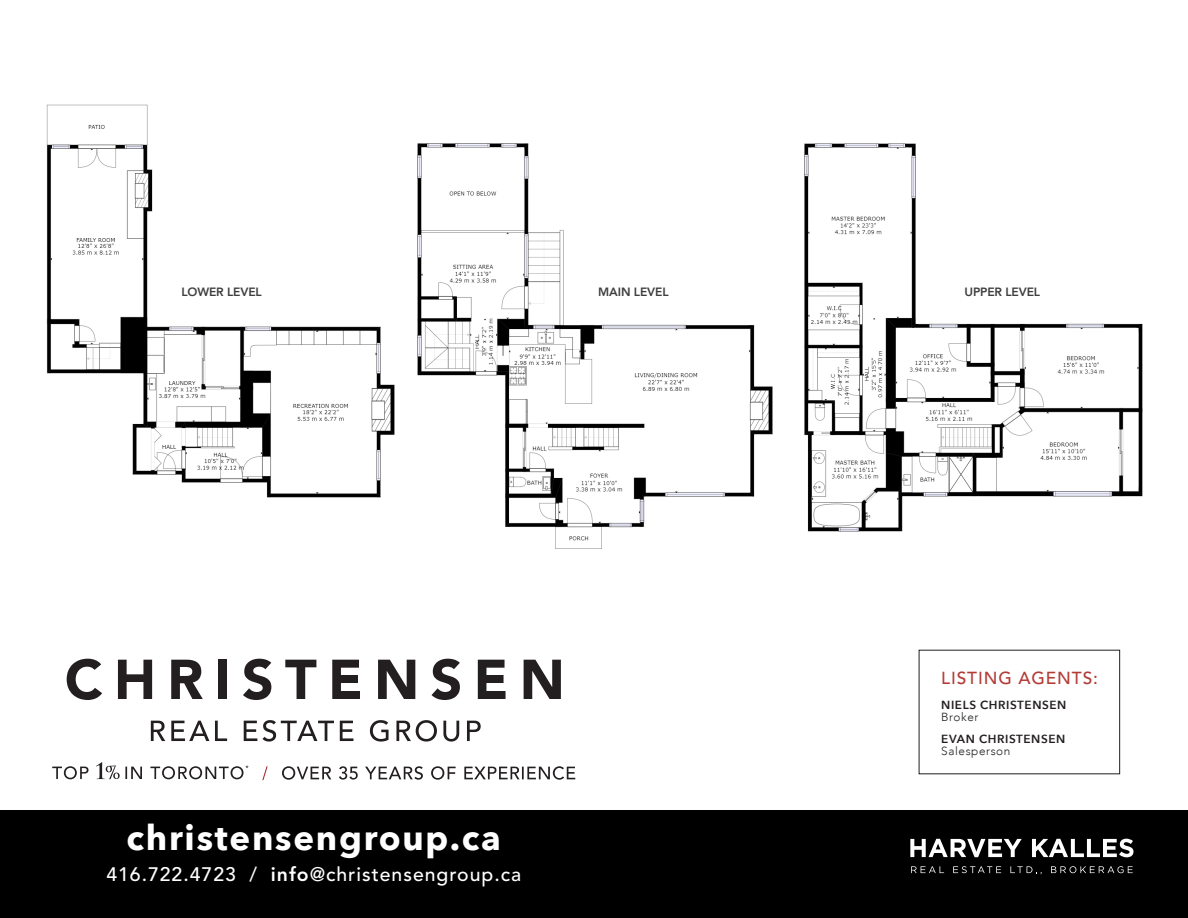
<style>
.page{position:relative;width:1188px;height:918px;background:#fff}
.page>*{position:absolute;margin:0;border:0;box-sizing:border-box;transform-origin:0 0}
.t1{font:700 34.8px "Avenir Next";letter-spacing:.05em;color:#fff}
.t2{font:500 19.5px "Avenir LT Std";letter-spacing:.05em;color:#fff}
.t3{font:500 17.25px "Avenir LT Std";letter-spacing:.05em;color:#b33b36}
.t4{font:800 12px "Avenir";letter-spacing:-.01em;color:#3e3e3f}
.t5{font:600 11.7px "Avenir Next";letter-spacing:.05em;color:#231f20}
.t6{font:300 11.7px "Avenir";letter-spacing:.05em;color:#231f20}
.s1{font-weight:800}
</style>
<div class="page">
<div style="left:0;top:811px;width:1188px;height:107px;background:#000"></div>
<svg style="left:910px;top:839px;width:112px;height:18px"></svg>
<svg style="left:1032px;top:839px;width:101px;height:18px"></svg>
<svg style="left:911px;top:866px;width:33px;height:7px"></svg>
<svg style="left:953px;top:866px;width:48px;height:7px"></svg>
<svg style="left:1010px;top:866px;width:32px;height:8px"></svg>
<svg style="left:1051px;top:866px;width:82px;height:7px"></svg>
<svg style="left:52px;top:762px;width:197px;height:17px"></svg>
<svg style="left:262px;top:766px;width:6px;height:14px"></svg>
<svg style="left:282px;top:766px;width:293px;height:14px"></svg>
<svg style="left:67px;top:659px;width:35px;height:41px"></svg>
<svg style="left:118px;top:660px;width:34px;height:39px"></svg>
<svg style="left:171px;top:660px;width:32px;height:39px"></svg>
<div style="left:218px;top:660px;width:9px;height:39px;background:#231f20"></div>
<svg style="left:243px;top:659px;width:28px;height:41px"></svg>
<svg style="left:285px;top:660px;width:31px;height:39px"></svg>
<svg style="left:332px;top:660px;width:28px;height:39px"></svg>
<svg style="left:378px;top:660px;width:37px;height:39px"></svg>
<svg style="left:432px;top:659px;width:28px;height:41px"></svg>
<svg style="left:478px;top:660px;width:28px;height:39px"></svg>
<svg style="left:524px;top:660px;width:37px;height:39px"></svg>
<svg style="left:151px;top:721px;width:14px;height:20px"></svg>
<svg style="left:171px;top:721px;width:38px;height:20px"></svg>
<svg style="left:215px;top:721px;width:12px;height:20px"></svg>
<svg style="left:244px;top:721px;width:13px;height:20px"></svg>
<svg style="left:263px;top:720px;width:71px;height:22px"></svg>
<svg style="left:340px;top:721px;width:13px;height:20px"></svg>
<svg style="left:370px;top:720px;width:19px;height:22px"></svg>
<svg style="left:396px;top:720px;width:41px;height:22px"></svg>
<svg style="left:443px;top:721px;width:16px;height:21px"></svg>
<svg style="left:467px;top:721px;width:14px;height:20px"></svg>
<img style="left:46px;top:104px;width:1097px;height:445px">
<div style="left:39px;top:378px;width:42px;height:27px;background:#fff"></div>
<div style="left:413px;top:381px;width:42px;height:18px;background:#fff"></div>
<div style="left:800px;top:537px;width:42px;height:18px;background:#fff"></div>
<p class="t4" style="left:181px;top:283px;width:82px">LOWER LEVEL</p>
<p class="t4" style="left:598px;top:283px;width:72px">MAIN LEVEL</p>
<p class="t4" style="left:964px;top:283px;width:77px">UPPER LEVEL</p>
<p class="t3" style="left:941px;top:668px;width:158px">LISTING AGENTS:</p>
<h1 class="t1" style="left:127px;top:808px;width:376px">christensengroup.ca</h1>
<p class="t2" style="left:106px;top:863px;width:416px">416.722.4723 / <span class="s1">info</span>@christensengroup.ca</p>
<p class="t5" style="left:941px;top:695px;width:127px">NIELS CHRISTENSEN</p>
<p class="t6" style="left:941px;top:710px;width:39px">Broker</p>
<p class="t5" style="left:941px;top:729px;width:126px">EVAN CHRISTENSEN</p>
<p class="t6" style="left:941px;top:744px;width:71px">Salesperson</p>
</div>
